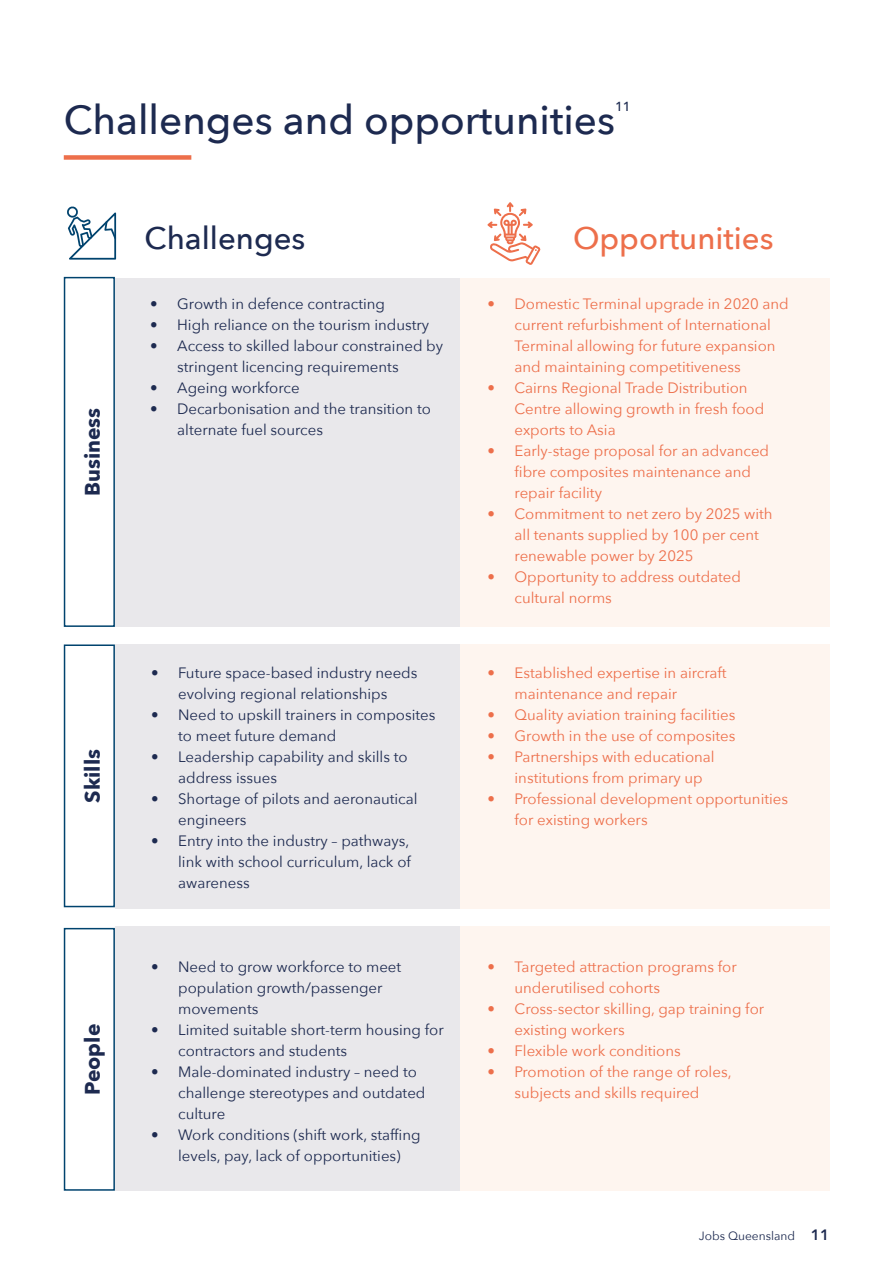
<style>
.page{position:relative;width:893px;height:1263px;background:#fff}
.page>*{position:absolute;margin:0;border:0;box-sizing:border-box;transform-origin:0 0}
.t1{font:500 40.5px "Avenir Next";color:#1d2a50}
.t2{font:500 31.2px "Avenir Next";color:#ed6f4b}
.t3{font:500 31.2px "Avenir Next";color:#1d2a50}
.t4{font:700 21px "Avenir Next";color:#1d2a50}
.t5{font:15px/21px "Avenir Next";color:#ed6f4b}
.t6{font:15px/21px "Avenir Next";color:#1d2a50}
.t7{font:500 13.05px "Avenir Next";color:#1d2a50}
.t8{font:12px "Avenir Next";color:#1d2a50}
.s1{font-weight:600;font-size:15px}
</style>
<div class="page">
<div style="left:115px;top:278px;width:371px;height:349px;background:#e9e8eb"></div>
<div style="left:115px;top:644px;width:371px;height:264px;background:#e9e8eb"></div>
<div style="left:115px;top:927px;width:371px;height:264px;background:#e9e8eb"></div>
<div style="left:460px;top:278px;width:369px;height:349px;background:#fef5ef"></div>
<div style="left:460px;top:644px;width:369px;height:264px;background:#fef5ef"></div>
<div style="left:460px;top:927px;width:369px;height:264px;background:#fef5ef"></div>
<div style="left:64px;top:277px;width:51px;height:350px;border:2px solid #00436e"></div>
<div style="left:64px;top:644px;width:51px;height:263px;border:2px solid #00436e"></div>
<div style="left:64px;top:928px;width:51px;height:263px;border:2px solid #00436e"></div>
<svg style="left:67px;top:207px;width:49px;height:53px"></svg>
<svg style="left:487px;top:202px;width:53px;height:63px"></svg>
<div style="left:64px;top:155px;width:127px;height:5px;background:#ed6f4b"></div>
<h1 class="t1" style="left:64px;top:85px;width:553px">Challenges and opportunities</h1>
<p class="t7" style="left:615px;top:96px;width:17px">11</p>
<h3 class="t4" style="left:74px;top:496px;width:90px;rotate:-90deg">Business</h3>
<h3 class="t4" style="left:74px;top:803px;width:55px;rotate:-90deg">Skills</h3>
<h3 class="t4" style="left:74px;top:1095px;width:72px;rotate:-90deg">People</h3>
<h2 class="t3" style="left:145px;top:211px;width:162px">Challenges</h2>
<h2 class="t2" style="left:573px;top:211px;width:202px">Opportunities</h2>
<p class="t6" style="left:150px;top:292px;width:236px">• Growth in defence contracting</p>
<p class="t6" style="left:150px;top:313px;width:281px">• High reliance on the tourism industry</p>
<p class="t6" style="left:177px;top:334px;width:267px;text-indent:-27px">• Access to skilled labour constrained by stringent licencing requirements</p>
<p class="t6" style="left:150px;top:376px;width:151px">• Ageing workforce</p>
<p class="t6" style="left:177px;top:397px;width:255px;text-indent:-27px">• Decarbonisation and the transition to alternate fuel sources</p>
<p class="t6" style="left:151px;top:661px;width:268px;text-align:center">• Future space-based industry needs evolving regional relationships</p>
<p class="t6" style="left:178px;top:703px;width:259px;text-indent:-27px">• Need to upskill trainers in composites to meet future demand</p>
<p class="t6" style="left:178px;top:745px;width:231px;text-indent:-27px">• Leadership capability and skills to address issues</p>
<p class="t6" style="left:178px;top:787px;width:241px;text-indent:-27px">• Shortage of pilots and aeronautical engineers</p>
<p class="t6" style="left:178px;top:829px;width:234px;text-align:justify;text-indent:-27px">• Entry into the industry – pathways, link with school curriculum, lack of awareness</p>
<p class="t6" style="left:178px;top:955px;width:225px;text-indent:-27px">• Need to grow workforce to meet population growth/passenger movements</p>
<p class="t6" style="left:178px;top:1018px;width:267px;text-indent:-27px">• Limited suitable short-term housing for contractors and students</p>
<p class="t6" style="left:178px;top:1060px;width:249px;text-indent:-27px">• Male-dominated industry – need to challenge stereotypes and outdated culture</p>
<p class="t6" style="left:151px;top:1123px;width:271px;text-align:center">• Work conditions (shift work, staffing levels, pay, lack of opportunities)</p>
<p class="t5" style="left:514px;top:292px;width:276px;text-indent:-27px">• Domestic Terminal upgrade in 2020 and current refurbishment of International Terminal allowing for future expansion and maintaining competitiveness</p>
<p class="t5" style="left:514px;top:376px;width:251px;text-indent:-27px">• Cairns Regional Trade Distribution<br>Centre allowing growth in fresh food exports to Asia</p>
<p class="t5" style="left:514px;top:439px;width:256px;text-indent:-27px">• Early-stage proposal for an advanced fibre composites maintenance and repair facility</p>
<p class="t5" style="left:514px;top:502px;width:260px;text-indent:-27px">• Commitment to net zero by 2025 with all tenants supplied by 100 per cent renewable power by 2025</p>
<p class="t5" style="left:514px;top:565px;width:228px;text-indent:-27px">• Opportunity to address outdated cultural norms</p>
<p class="t5" style="left:514px;top:661px;width:214px;text-indent:-27px">• Established expertise in aircraft maintenance and repair</p>
<p class="t5" style="left:487px;top:703px;width:249px">• Quality aviation training facilities</p>
<p class="t5" style="left:487px;top:724px;width:249px">• Growth in the use of composites</p>
<p class="t5" style="left:514px;top:745px;width:202px;text-indent:-27px">• Partnerships with educational institutions from primary up</p>
<p class="t5" style="left:514px;top:787px;width:275px;text-indent:-27px">• Professional development opportunities for existing workers</p>
<p class="t5" style="left:514px;top:955px;width:224px;text-indent:-27px">• Targeted attraction programs for underutilised cohorts</p>
<p class="t5" style="left:514px;top:997px;width:251px;text-indent:-27px">• Cross-sector skilling, gap training for existing workers</p>
<p class="t5" style="left:487px;top:1039px;width:195px">• Flexible work conditions</p>
<p class="t5" style="left:487px;top:1060px;width:246px;text-align:center">• Promotion of the range of roles, subjects and skills required</p>
<p class="t8" style="left:699px;top:1225px;width:132px">Jobs Queensland <span class="s1">11</span></p>
</div>
